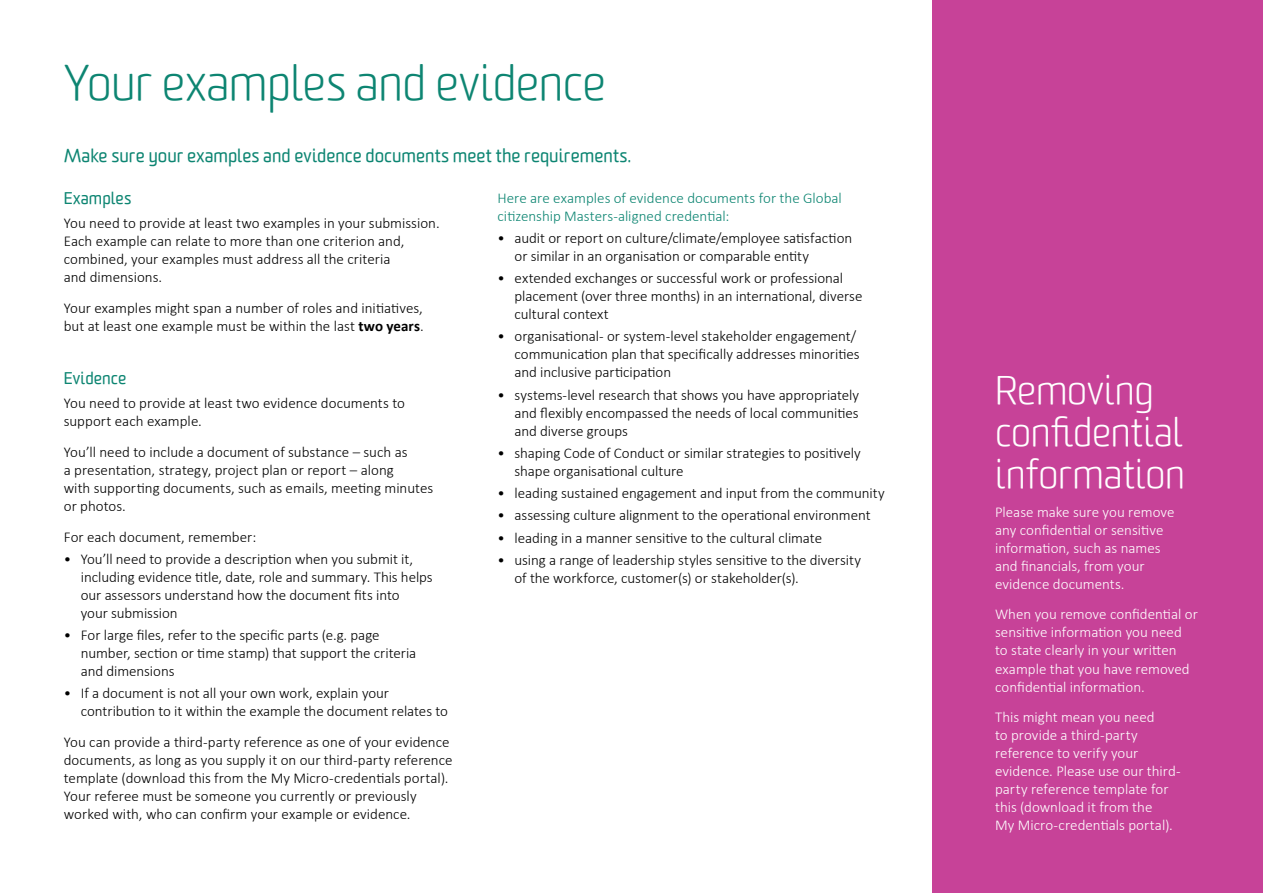
<style>
.page{position:relative;width:1263px;height:893px;background:#fff}
.page>*{position:absolute;margin:0;border:0;box-sizing:border-box;transform-origin:0 0}
.t1{font:300 48px "Worldly";letter-spacing:-.01em;color:#0d8572}
.t2{font:300 39px/42px "Worldly";color:#fff}
.t3{font:18px "Worldly";color:#0d8572}
.t4{font:16.5px "Worldly";letter-spacing:.005em;color:#0d8572}
.t5{font:300 15px/18px "Calibri";color:#000}
.t6{font:300 15px/18px "Calibri";color:#fff}
.t7{font:300 15px/18px "Calibri";color:#0d8572}
.s1{font-weight:700}
</style>
<div class="page">
<div style="left:932px;top:0;width:330px;height:893px;background:#c74298"></div>
<h1 class="t1" style="left:64px;top:55px;width:544px">Your examples and evidence</h1>
<p class="t3" style="left:64px;top:145px;width:569px">Make sure your examples and evidence documents meet the requirements.</p>
<p class="t4" style="left:64px;top:188px;width:69px">Examples</p>
<p class="t5" style="left:64px;top:214px;width:377px">You need to provide at least two examples in your submission.<br>Each example can relate to more than one criterion and, combined, your examples must address all the criteria<br>and dimensions.</p>
<p class="t5" style="left:64px;top:299px;width:361px">Your examples might span a number of roles and initiatives, but at least one example must be within the last <span class="s1">two years</span>.</p>
<p class="t4" style="left:64px;top:368px;width:64px">Evidence</p>
<p class="t5" style="left:64px;top:394px;width:343px">You need to provide at least two evidence documents to support each example.</p>
<p class="t5" style="left:64px;top:443px;width:371px">You’ll need to include a document of substance – such as<br>a presentation, strategy, project plan or report – along<br>with supporting documents, such as emails, meeting minutes or photos.</p>
<p class="t5" style="left:64px;top:527px;width:194px">For each document, remember:</p>
<p class="t5" style="left:81px;top:550px;width:353px;text-indent:-17px">• You’ll need to provide a description when you submit it, including evidence title, date, role and summary. This helps our assessors understand how the document fits into<br>your submission</p>
<p class="t5" style="left:81px;top:626px;width:337px;text-indent:-17px">• For large files, refer to the specific parts (e.g. page number, section or time stamp) that support the criteria and dimensions</p>
<p class="t5" style="left:81px;top:684px;width:369px;text-indent:-17px">• If a document is not all your own work, explain your contribution to it within the example the document relates to</p>
<p class="t5" style="left:64px;top:733px;width:390px">You can provide a third-party reference as one of your evidence documents, as long as you supply it on our third-party reference template (download this from the My Micro-credentials portal).<br>Your referee must be someone you currently or previously worked with, who can confirm your example or evidence.</p>
<p class="t7" style="left:497px;top:188px;width:346px">Here are examples of evidence documents for the Global citizenship Masters-aligned credential:</p>
<p class="t5" style="left:514px;top:229px;width:339px;text-indent:-17px">• audit or report on culture/climate/employee satisfaction or similar in an organisation or comparable entity</p>
<p class="t5" style="left:514px;top:269px;width:349px;text-indent:-17px">• extended exchanges or successful work or professional placement (over three months) in an international, diverse cultural context</p>
<p class="t5" style="left:514px;top:327px;width:347px;text-indent:-17px">• organisational- or system-level stakeholder engagement/ communication plan that specifically addresses minorities and inclusive participation</p>
<p class="t5" style="left:514px;top:385px;width:346px;text-align:justify;text-indent:-17px">• systems-level research that shows you have appropriately and flexibly encompassed the needs of local communities and diverse groups</p>
<p class="t5" style="left:514px;top:444px;width:348px;text-indent:-17px">• shaping Code of Conduct or similar strategies to positively shape organisational culture</p>
<p class="t5" style="left:497px;top:484px;width:389px">• leading sustained engagement and input from the community</p>
<p class="t5" style="left:497px;top:506px;width:375px">• assessing culture alignment to the operational environment</p>
<p class="t5" style="left:497px;top:528px;width:326px">• leading in a manner sensitive to the cultural climate</p>
<p class="t5" style="left:514px;top:551px;width:348px;text-indent:-17px">• using a range of leadership styles sensitive to the diversity of the workforce, customer(s) or stakeholder(s).</p>
<h2 class="t2" style="left:995px;top:370px;width:191px">Removing confidential information</h2>
<p class="t6" style="left:995px;top:503px;width:181px">Please make sure you remove any confidential or sensitive information, such as names and financials, from your evidence documents.</p>
<p class="t6" style="left:995px;top:605px;width:204px">When you remove confidential or sensitive information you need to state clearly in your written example that you have removed confidential information.</p>
<p class="t6" style="left:995px;top:708px;width:187px">This might mean you need<br>to provide a third-party reference to verify your evidence. Please use our third&shy;party reference template for this (download it from the<br>My Micro‑credentials portal).</p>
</div>
